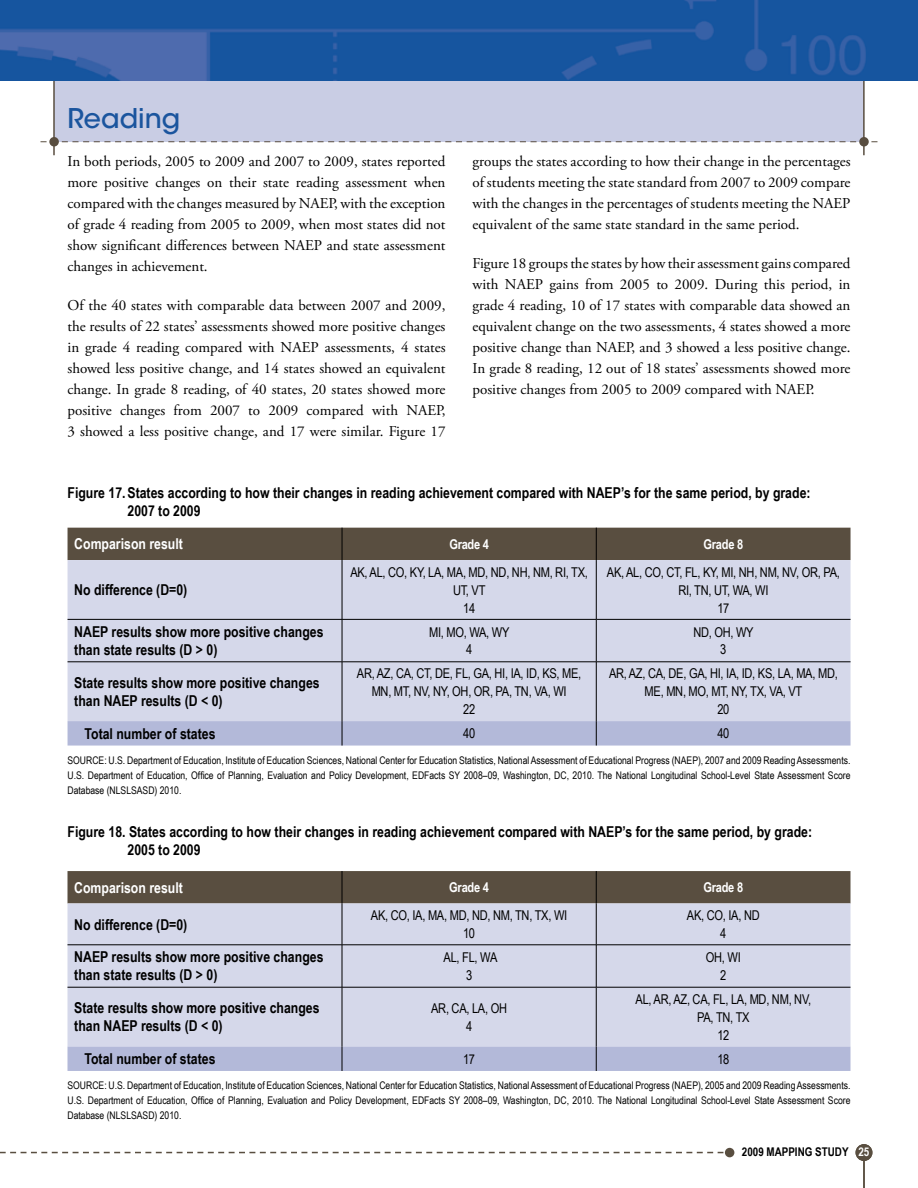
<style>
.page{position:relative;width:918px;height:1188px;background:#fff}
.page>*{position:absolute;margin:0;border:0;box-sizing:border-box;transform-origin:0 0}
.t1{font:500 27px "ITC Avant Garde Std";color:#1b559e}
.body{font:15px/21px "Adobe Garamond Pro";color:#000;text-align:justify}
.table_head_-_new{font:700 15px/18px "Arial Narrow";color:#000}
.fig_head{font:700 15px/18px "Arial Narrow";color:#000}
.table_head_-_new-2{font:700 15px "Arial Narrow";color:#fff}
.table_text_-_new{font:13.5px/18px "Arial Narrow";letter-spacing:-.02em;color:#000;text-align:center}
.table_text_-_new-2{font:700 13.5px "Arial Narrow";letter-spacing:-.02em;color:#fff}
.t2{font:700 12px "Arial Narrow";color:#000}
.table_source{font:10.5px/15px "Arial Narrow";color:#000;text-align:justify}
.s1{color:#fff}
</style>
<div class="page">
<div style="left:725px;top:1148px;width:9px;height:9px;background:#594e40;border-radius:50%"></div>
<img style="left:741px;top:0;width:177px;height:81px">
<div style="left:856px;top:1144px;width:16px;height:17px;background:#594e40;border-radius:50%"></div>
<hr style="left:863px;top:1159px;width:2px;height:29px;background:#594e40">
<svg style="left:0;top:1152px;width:723px;height:1px"></svg>
<img style="left:0;top:0;width:741px;height:81px">
<div style="left:54px;top:81px;width:810px;height:61px;background:#c9cde4"></div>
<hr style="left:53px;top:81px;width:2px;height:74px;background:#594e40">
<hr style="left:863px;top:81px;width:2px;height:74px;background:#594e40">
<svg style="left:40px;top:141px;width:838px;height:1px"></svg>
<div style="left:49px;top:137px;width:10px;height:10px;background:#594e40;border-radius:50%"></div>
<div style="left:859px;top:137px;width:10px;height:10px;background:#594e40;border-radius:50%"></div>
<div style="left:68px;top:528px;width:783px;height:32px;background:#594e40"></div>
<div style="left:68px;top:560px;width:783px;height:161px;background:#d5d8ea"></div>
<hr style="left:596px;top:528px;width:1px;height:32px;background:#000">
<hr style="left:68px;top:619px;width:274px;height:1px;background:#000">
<hr style="left:342px;top:619px;width:254px;height:1px;background:#000">
<hr style="left:596px;top:619px;width:255px;height:1px;background:#000">
<hr style="left:68px;top:662px;width:274px;height:1px;background:#000">
<hr style="left:342px;top:662px;width:254px;height:1px;background:#000">
<hr style="left:596px;top:662px;width:255px;height:1px;background:#000">
<hr style="left:596px;top:560px;width:1px;height:59px;background:#000">
<hr style="left:596px;top:620px;width:1px;height:42px;background:#000">
<hr style="left:596px;top:662px;width:1px;height:59px;background:#000">
<hr style="left:342px;top:528px;width:1px;height:32px;background:#000">
<hr style="left:342px;top:560px;width:1px;height:59px;background:#000">
<hr style="left:342px;top:620px;width:1px;height:42px;background:#000">
<hr style="left:342px;top:662px;width:1px;height:59px;background:#000">
<div style="left:68px;top:721px;width:783px;height:25px;background:#b3b9d9"></div>
<div style="left:68px;top:871px;width:782px;height:32px;background:#594e40"></div>
<div style="left:68px;top:903px;width:782px;height:144px;background:#d5d8ea"></div>
<hr style="left:596px;top:871px;width:1px;height:32px;background:#000">
<hr style="left:68px;top:945px;width:274px;height:1px;background:#000">
<hr style="left:342px;top:945px;width:254px;height:1px;background:#000">
<hr style="left:596px;top:945px;width:254px;height:1px;background:#000">
<hr style="left:68px;top:987px;width:274px;height:1px;background:#000">
<hr style="left:342px;top:987px;width:254px;height:1px;background:#000">
<hr style="left:596px;top:987px;width:254px;height:1px;background:#000">
<hr style="left:596px;top:903px;width:1px;height:42px;background:#000">
<hr style="left:596px;top:945px;width:1px;height:42px;background:#000">
<hr style="left:596px;top:987px;width:1px;height:60px;background:#000">
<hr style="left:342px;top:871px;width:1px;height:32px;background:#000">
<hr style="left:342px;top:903px;width:1px;height:42px;background:#000">
<hr style="left:342px;top:945px;width:1px;height:42px;background:#000">
<hr style="left:342px;top:987px;width:1px;height:60px;background:#000">
<div style="left:68px;top:1047px;width:782px;height:24px;background:#b3b9d9"></div>
<h2 class="t1" style="left:68px;top:101px;width:114px">Reading</h2>
<p class="body" style="left:68px;top:151px;width:380px">In both periods, 2005 to 2009 and 2007 to 2009, states reported more positive changes on their state reading assessment when compared with the changes measured by NAEP, with the exception of grade 4 reading from 2005 to 2009, when most states did not show significant differences between NAEP and state assessment changes in achievement.</p>
<p class="body" style="left:68px;top:295px;width:380px">Of the 40 states with comparable data between 2007 and 2009, the results of 22 states’ assessments showed more positive changes in grade 4 reading compared with NAEP assessments, 4 states showed less positive change, and 14 states showed an equivalent change. In grade 8 reading, of 40 states, 20 states showed more positive changes from 2007 to 2009 compared with NAEP, 3 showed a less positive change, and 17 were similar. Figure 17</p>
<p class="body" style="left:472px;top:151px;width:380px">groups the states according to how their change in the percentages of students meeting the state standard from 2007 to 2009 compare with the changes in the percentages of students meeting the NAEP equivalent of the same state standard in the same period.</p>
<p class="body" style="left:472px;top:253px;width:380px">Figure 18 groups the states by how their assessment gains compared with NAEP gains from 2005 to 2009. During this period, in grade 4 reading, 10 of 17 states with comparable data showed an equivalent change on the two assessments, 4 states showed a more positive change than NAEP, and 3 showed a less positive change.<br>In grade 8 reading, 12 out of 18 states’ assessments showed more positive changes from 2005 to 2009 compared with NAEP.</p>
<p class="fig_head" style="left:128px;top:483px;width:685px;text-indent:-60px">Figure 17.States according to how their changes in reading achievement compared with NAEP’s for the same period, by grade:<br>2007 to 2009</p>
<p class="table_head_-_new-2" style="left:74px;top:533px;width:110px">Comparison result</p>
<p class="table_text_-_new-2" style="left:449px;top:534px;width:41px">Grade 4</p>
<p class="table_text_-_new-2" style="left:704px;top:534px;width:41px">Grade 8</p>
<p class="table_head_-_new" style="left:74px;top:580px;width:115px">No difference (D=0)</p>
<p class="table_text_-_new" style="left:350px;top:562px;width:239px">AK, AL, CO, KY, LA, MA, MD, ND, NH, NM, RI, TX,<br>UT, VT<br>14</p>
<p class="table_text_-_new" style="left:607px;top:562px;width:234px">AK, AL, CO, CT, FL, KY, MI, NH, NM, NV, OR, PA,<br>RI, TN, UT, WA, WI<br>17</p>
<p class="table_head_-_new" style="left:74px;top:622px;width:251px">NAEP results show more positive changes than state results (D &gt; 0)</p>
<p class="table_text_-_new" style="left:429px;top:622px;width:82px">MI, MO, WA, WY<br>4</p>
<p class="table_text_-_new" style="left:693px;top:622px;width:62px">ND, OH, WY<br>3</p>
<p class="table_head_-_new" style="left:74px;top:673px;width:247px">State results show more positive changes than NAEP results (D &lt; 0)</p>
<p class="table_text_-_new" style="left:357px;top:664px;width:226px">AR, AZ, CA, CT, DE, FL, GA, HI, IA, ID, KS, ME,<br>MN, MT, NV, NY, OH, OR, PA, TN, VA, WI<br>22</p>
<p class="table_text_-_new" style="left:609px;top:664px;width:230px">AR, AZ, CA, DE, GA, HI, IA, ID, KS, LA, MA, MD,<br>ME, MN, MO, MT, NY, TX, VA, VT<br>20</p>
<p class="table_head_-_new" style="left:85px;top:724px;width:133px">Total number of states</p>
<p class="table_text_-_new" style="left:463px;top:724px;width:14px">40</p>
<p class="table_text_-_new" style="left:717px;top:724px;width:14px">40</p>
<p class="table_source" style="left:68px;top:752px;width:784px">SOURCE: U.S. Department of Education, Institute of Education Sciences, National Center for Education Statistics, National Assessment of Educational Progress (NAEP), 2007 and 2009 Reading Assessments.<br>U.S. Department of Education, Office of Planning, Evaluation and Policy Development, EDFacts SY 2008–09, Washington, DC, 2010. The National Longitudinal School-Level State Assessment Score Database (NLSLSASD) 2010.</p>
<p class="fig_head" style="left:128px;top:822px;width:686px;text-indent:-60px">Figure 18. States according to how their changes in reading achievement compared with NAEP’s for the same period, by grade:<br>2005 to 2009</p>
<p class="table_head_-_new-2" style="left:74px;top:876px;width:110px">Comparison result</p>
<p class="table_text_-_new-2" style="left:449px;top:877px;width:41px">Grade 4</p>
<p class="table_text_-_new-2" style="left:704px;top:877px;width:41px">Grade 8</p>
<p class="table_head_-_new" style="left:74px;top:915px;width:115px">No difference (D=0)</p>
<p class="table_text_-_new" style="left:371px;top:906px;width:198px">AK, CO, IA, MA, MD, ND, NM, TN, TX, WI<br>10</p>
<p class="table_text_-_new" style="left:687px;top:906px;width:74px">AK, CO, IA, ND<br>4</p>
<p class="table_head_-_new" style="left:74px;top:947px;width:251px">NAEP results show more positive changes than state results (D &gt; 0)</p>
<p class="table_text_-_new" style="left:444px;top:948px;width:55px">AL, FL, WA<br>3</p>
<p class="table_text_-_new" style="left:706px;top:948px;width:36px">OH, WI<br>2</p>
<p class="table_head_-_new" style="left:74px;top:998px;width:247px">State results show more positive changes than NAEP results (D &lt; 0)</p>
<p class="table_text_-_new" style="left:431px;top:999px;width:77px">AR, CA, LA, OH<br>4</p>
<p class="table_text_-_new" style="left:636px;top:990px;width:177px">AL, AR, AZ, CA, FL, LA, MD, NM, NV,<br>PA, TN, TX<br>12</p>
<p class="table_head_-_new" style="left:85px;top:1049px;width:133px">Total number of states</p>
<p class="table_text_-_new" style="left:463px;top:1049px;width:14px">17</p>
<p class="table_text_-_new" style="left:717px;top:1049px;width:14px">18</p>
<p class="table_source" style="left:68px;top:1077px;width:784px">SOURCE: U.S. Department of Education, Institute of Education Sciences, National Center for Education Statistics, National Assessment of Educational Progress (NAEP), 2005 and 2009 Reading Assessments.<br>U.S. Department of Education, Office of Planning, Evaluation and Policy Development, EDFacts SY 2008–09, Washington, DC, 2010. The National Longitudinal School-Level State Assessment Score Database (NLSLSASD) 2010.</p>
<p class="t2" style="left:742px;top:1143px;width:129px">2009 MAPPING STUDY <span class="s1">25</span></p>
</div>
